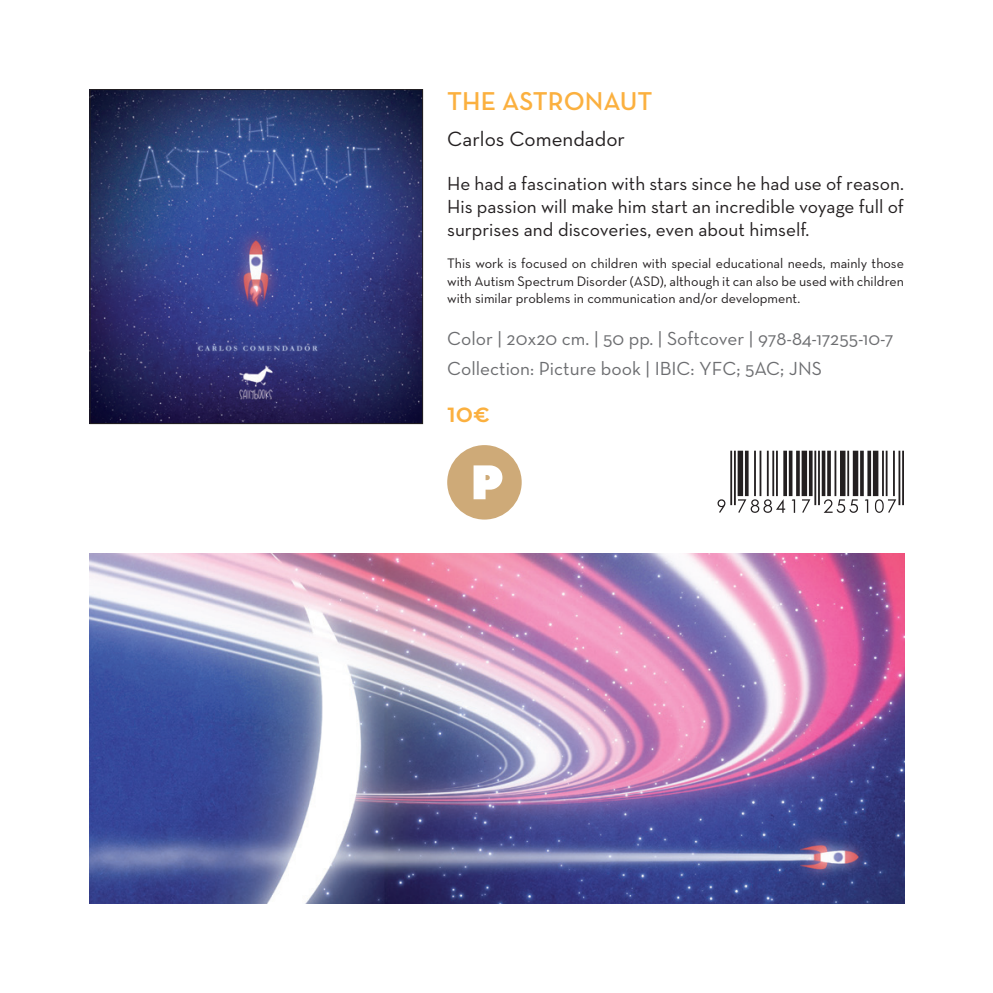
<style>
.page{position:relative;width:993px;height:993px;background:#fff}
.page>*{position:absolute;margin:0;border:0;box-sizing:border-box;transform-origin:0 0}
.t1{font:600 28px "Neutra Text";color:#fbb03f}
.t2{font:600 26.25px "Neutra Text";color:#fbb03f}
.t3{font:21px "Neutra Text";color:#231f20}
.t4{font:19.25px/23.1px "Neutra Text";color:#231f20;text-align:justify}
.t5{font:19.25px "Neutra Text";color:#6c6d70}
.t6{font:14px/17.5px "Neutra Text";color:#231f20;text-align:justify}
</style>
<div class="page">
<div style="left:447px;top:445px;width:74px;height:74px;background:#ceaa78;border-radius:50%"></div>
<svg style="left:473px;top:465px;width:29px;height:34px"></svg>
<img style="left:92px;top:91px;width:328px;height:330px">
<div style="left:90px;top:89px;width:332px;height:334px;border:1px solid #231f20"></div>
<img style="left:89px;top:553px;width:814px;height:350px">
<svg style="left:717px;top:450px;width:186px;height:62px"></svg>
<p class="t2" style="left:447px;top:85px;width:207px">THE ASTRONAUT</p>
<p class="t3" style="left:447px;top:126px;width:179px">Carlos Comendador</p>
<p class="t4" style="left:447px;top:171px;width:458px">He had a fascination with stars since he had use of reason.<br>His passion will make him start an incredible voyage full of surprises and discoveries, even about himself.</p>
<p class="t6" style="left:447px;top:254px;width:458px">This work is focused on children with special educational needs, mainly those with Autism Spectrum Disorder (ASD), although it can also be used with children with similar problems in communication and/or development.</p>
<p class="t5" style="left:447px;top:326px;width:447px">Color | 20x20 cm. | 50 pp. | Softcover | 978-84-17255-10-7</p>
<p class="t5" style="left:447px;top:356px;width:376px">Collection: Picture book | IBIC: YFC; 5AC; JNS</p>
<p class="t1" style="left:447px;top:395px;width:44px">10€</p>
</div>
